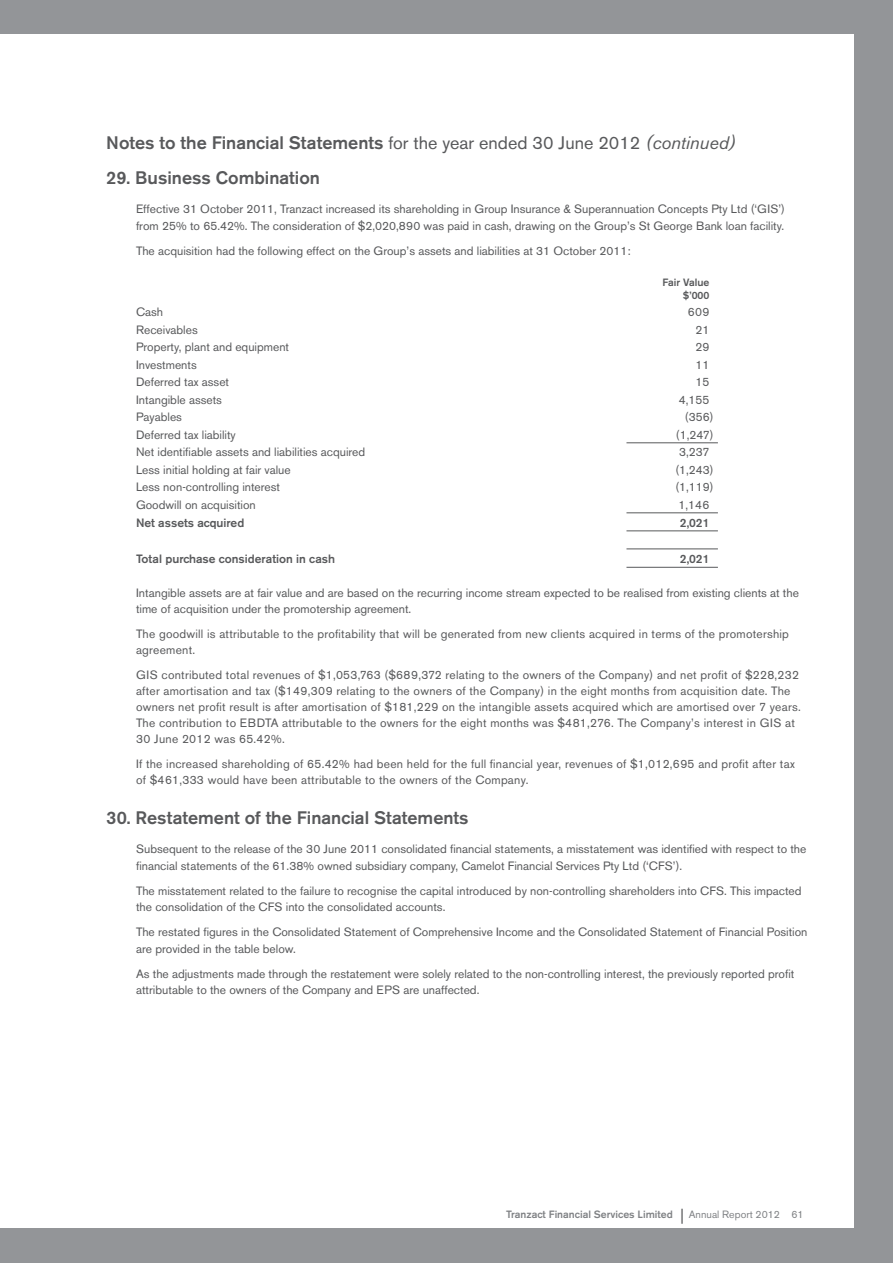
<style>
.page{position:relative;width:893px;height:1263px;background:#fff}
.page>*{position:absolute;margin:0;border:0;box-sizing:border-box;transform-origin:0 0}
.t1{font:500 18px "Akzidenz Grotesk BE";color:#58595b}
.t2{font:12px/16.5px "Akzidenz Grotesk BE";color:#58595b}
.t3{font:12px/16.2px "Akzidenz Grotesk BE";letter-spacing:.02em;color:#58595b}
.t4{font:500 12px "Akzidenz Grotesk BE";color:#58595b}
.t5{font:500 10.5px "Akzidenz Grotesk BE";color:#808285}
.t6{font:500 10.5px/12.6px "Akzidenz Grotesk BE";color:#58595b;text-align:right}
.s1{font-weight:400}
.s2{font-weight:400;font-style:italic}
.s3{font-weight:400;font-size:15px;color:#58595b}
</style>
<div class="page">
<div style="left:0;top:0;width:893px;height:34px;background:#939598"></div>
<div style="left:0;top:1229px;width:887px;height:34px;background:#939598"></div>
<div style="left:854px;top:19px;width:39px;height:1244px;background:#939598"></div>
<hr style="left:626px;top:513px;width:92px;height:1px;background:#58595b">
<hr style="left:626px;top:531px;width:92px;height:1px;background:#58595b">
<hr style="left:626px;top:549px;width:92px;height:1px;background:#58595b">
<hr style="left:626px;top:567px;width:92px;height:1px;background:#58595b">
<hr style="left:626px;top:443px;width:92px;height:1px;background:#58595b">
<h1 class="t1" style="left:106px;top:132px;width:631px">Notes to the Financial Statements <span class="s1">for the year ended 30 June 2012</span> <span class="s2">(continued)</span></h1>
<h1 class="t1" style="left:106px;top:167px;width:215px">29. Business Combination</h1>
<p class="t2" style="left:136px;top:201px;width:650px">Effective 31 October 2011, Tranzact increased its shareholding in Group Insurance &amp; Superannuation Concepts Pty Ltd (‘GIS’) from 25% to 65.42%. The consideration of $2,020,890 was paid in cash, drawing on the Group’s St George Bank loan facility.</p>
<p class="t2" style="left:136px;top:242px;width:496px">The acquisition had the following effect on the Group’s assets and liabilities at 31 October 2011:</p>
<p class="t6" style="left:663px;top:276px;width:48px">Fair Value $’000</p>
<p class="t2" style="left:136px;top:304px;width:28px">Cash</p>
<p class="t2" style="left:688px;top:304px;width:23px">609</p>
<p class="t2" style="left:136px;top:321px;width:63px">Receivables</p>
<p class="t2" style="left:695px;top:321px;width:15px">21</p>
<p class="t2" style="left:136px;top:339px;width:155px">Property, plant and equipment</p>
<p class="t2" style="left:695px;top:339px;width:15px">29</p>
<p class="t2" style="left:136px;top:356px;width:62px">Investments</p>
<p class="t2" style="left:695px;top:356px;width:15px">11</p>
<p class="t2" style="left:136px;top:374px;width:95px">Deferred tax asset</p>
<p class="t2" style="left:695px;top:374px;width:15px">15</p>
<p class="t2" style="left:136px;top:391px;width:87px">Intangible assets</p>
<p class="t2" style="left:679px;top:391px;width:32px">4,155</p>
<p class="t2" style="left:136px;top:409px;width:47px">Payables</p>
<p class="t2" style="left:685px;top:409px;width:30px">(356)</p>
<p class="t2" style="left:136px;top:426px;width:101px">Deferred tax liability</p>
<p class="t2" style="left:676px;top:426px;width:39px">(1,247)</p>
<p class="t2" style="left:136px;top:444px;width:231px">Net identifiable assets and liabilities acquired</p>
<p class="t2" style="left:679px;top:444px;width:32px">3,237</p>
<p class="t2" style="left:136px;top:461px;width:156px">Less initial holding at fair value</p>
<p class="t2" style="left:675px;top:461px;width:40px">(1,243)</p>
<p class="t2" style="left:136px;top:479px;width:146px">Less non-controlling interest</p>
<p class="t2" style="left:675px;top:479px;width:40px">(1,119)</p>
<p class="t2" style="left:136px;top:496px;width:121px">Goodwill on acquisition</p>
<p class="t2" style="left:678px;top:496px;width:32px">1,146</p>
<p class="t4" style="left:136px;top:515px;width:110px">Net assets acquired</p>
<p class="t4" style="left:680px;top:515px;width:31px">2,021</p>
<p class="t4" style="left:136px;top:551px;width:201px">Total purchase consideration in cash</p>
<p class="t4" style="left:680px;top:551px;width:31px">2,021</p>
<p class="t2" style="left:136px;top:584px;width:664px">Intangible assets are at fair value and are based on the recurring income stream expected to be realised from existing clients at the time of acquisition under the promotership agreement.</p>
<p class="t3" style="left:136px;top:625px;width:654px">The goodwill is attributable to the profitability that will be generated from new clients acquired in terms of the promotership agreement.</p>
<p class="t3" style="left:136px;top:666px;width:666px">GIS contributed total revenues of $1,053,763 ($689,372 relating to the owners of the Company) and net profit of $228,232 after amortisation and tax ($149,309 relating to the owners of the Company) in the eight months from acquisition date. The owners net profit result is after amortisation of $181,229 on the intangible assets acquired which are amortised over 7 years.<br>The contribution to EBDTA attributable to the owners for the eight months was $481,276. The Company’s interest in GIS at 30 June 2012 was 65.42%.</p>
<p class="t3" style="left:136px;top:756px;width:660px">If the increased shareholding of 65.42% had been held for the full financial year, revenues of $1,012,695 and profit after tax of $461,333 would have been attributable to the owners of the Company.</p>
<h1 class="t1" style="left:106px;top:807px;width:364px">30. Restatement of the Financial Statements</h1>
<p class="t2" style="left:136px;top:841px;width:672px">Subsequent to the release of the 30 June 2011 consolidated financial statements, a misstatement was identified with respect to the financial statements of the 61.38% owned subsidiary company, Camelot Financial Services Pty Ltd (‘CFS’).</p>
<p class="t2" style="left:136px;top:882px;width:667px">The misstatement related to the failure to recognise the capital introduced by non-controlling shareholders into CFS. This impacted the consolidation of the CFS into the consolidated accounts.</p>
<p class="t2" style="left:136px;top:924px;width:673px">The restated figures in the Consolidated Statement of Comprehensive Income and the Consolidated Statement of Financial Position are provided in the table below.</p>
<p class="t2" style="left:136px;top:965px;width:660px">As the adjustments made through the restatement were solely related to the non-controlling interest, the previously reported profit attributable to the owners of the Company and EPS are unaffected.</p>
<p class="t5" style="left:506px;top:1208px;width:299px">Tranzact Financial Services Limited <span class="s3">|</span> <span class="s1">Annual Report 2012 61</span></p>
</div>
